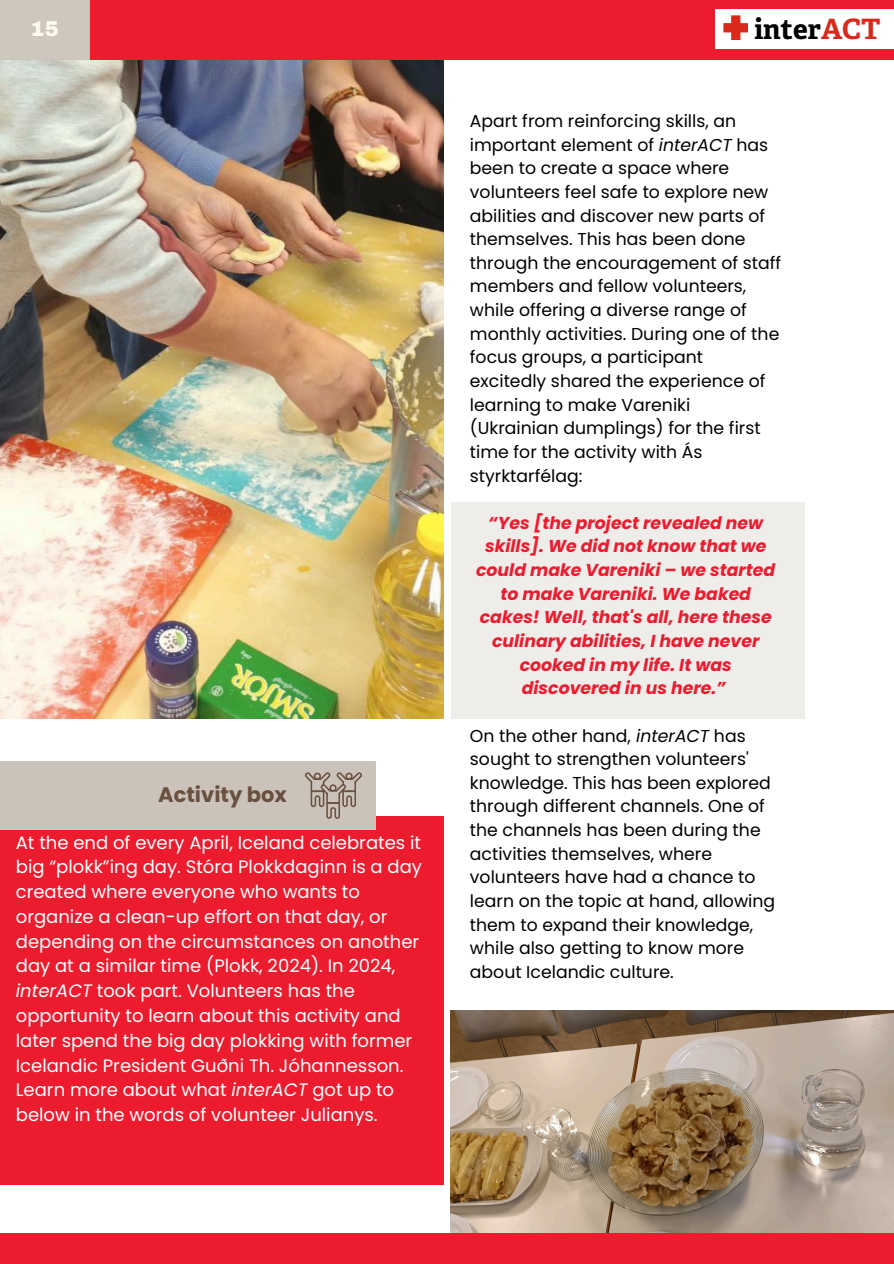
<style>
.page{position:relative;width:894px;height:1264px;background:#fff}
.page>*{position:absolute;margin:0;border:0;box-sizing:border-box;transform-origin:0 0}
.t1{font:700 28.05px "Adelle";color:#000}
.t2{font:700 21px "Poppins";color:#695040}
.t3{font:900 21px "Archivo";color:#fefaed}
.t4{font:18px/24.8px "Poppins";color:#fff}
.t5{font:17.25px/23.7px "Poppins";color:#000}
.t6{font:italic 700 17.25px/23.7px "Poppins";color:#ed1b2e;text-align:center}
.s1{color:#da291b}
.s2{font-style:italic}
</style>
<div class="page">
<img style="left:0;top:59px;width:443px;height:660px">
<div style="left:450px;top:502px;width:353px;height:217px;background:#efedea"></div>
<img style="left:450px;top:1010px;width:443px;height:223px">
<div style="left:0;top:816px;width:443px;height:368px;background:#ed1b2e"></div>
<div style="left:0;top:761px;width:375px;height:68px;background:#cbc3b9"></div>
<svg style="left:305px;top:772px;width:57px;height:46px"></svg>
<div style="left:0;top:1233px;width:893px;height:30px;background:#ed1b2e"></div>
<div style="left:89px;top:0;width:804px;height:59px;background:#ed1b2e"></div>
<div style="left:0;top:0;width:89px;height:59px;background:#cbc3b9"></div>
<div style="left:714px;top:9px;width:179px;height:40px;background:#fff"></div>
<svg style="left:723px;top:15px;width:25px;height:25px"></svg>
<p class="t3" style="left:31px;top:18px;width:30px">15</p>
<h1 class="t1" style="left:754px;top:14px;width:128px">inter<span class="s1">ACT</span></h1>
<h2 class="t2" style="left:158px;top:780px;width:130px">Activity box</h2>
<p class="t4" style="left:16px;top:830px;width:407px">At the end of every April, Iceland celebrates it big “plokk”ing day. Stóra Plokkdaginn is a day created where everyone who wants to organize a clean-up effort on that day, or depending on the circumstances on another day at a similar time (Plokk, 2024). In 2024, <span class="s2">interACT</span> took part. Volunteers has the opportunity to learn about this activity and later spend the big day plokking with former Icelandic President Guðni Th. Jóhannesson.<br>Learn more about what <span class="s2">interACT</span> got up to below in the words of volunteer Julianys.</p>
<p class="t5" style="left:470px;top:109px;width:312px">Apart from reinforcing skills, an important element of <span class="s2">interACT</span> has been to create a space where volunteers feel safe to explore new abilities and discover new parts of themselves. This has been done through the encouragement of staff members and fellow volunteers, while offering a diverse range of monthly activities. During one of the focus groups, a participant excitedly shared the experience of learning to make Vareniki (Ukrainian dumplings) for the first time for the activity with Ás styrktarfélag:</p>
<p class="t6" style="left:476px;top:511px;width:300px">“Yes [the project revealed new skills]. We did not know that we could make Vareniki – we started to make Vareniki. We baked cakes! Well, that's all, here these culinary abilities, I have never cooked in my life. It was discovered in us here.”</p>
<p class="t5" style="left:470px;top:723px;width:307px">On the other hand, <span class="s2">interACT</span> has sought to strengthen volunteers' knowledge. This has been explored through different channels. One of the channels has been during the activities themselves, where volunteers have had a chance to learn on the topic at hand, allowing them to expand their knowledge, while also getting to know more about Icelandic culture.</p>
</div>
